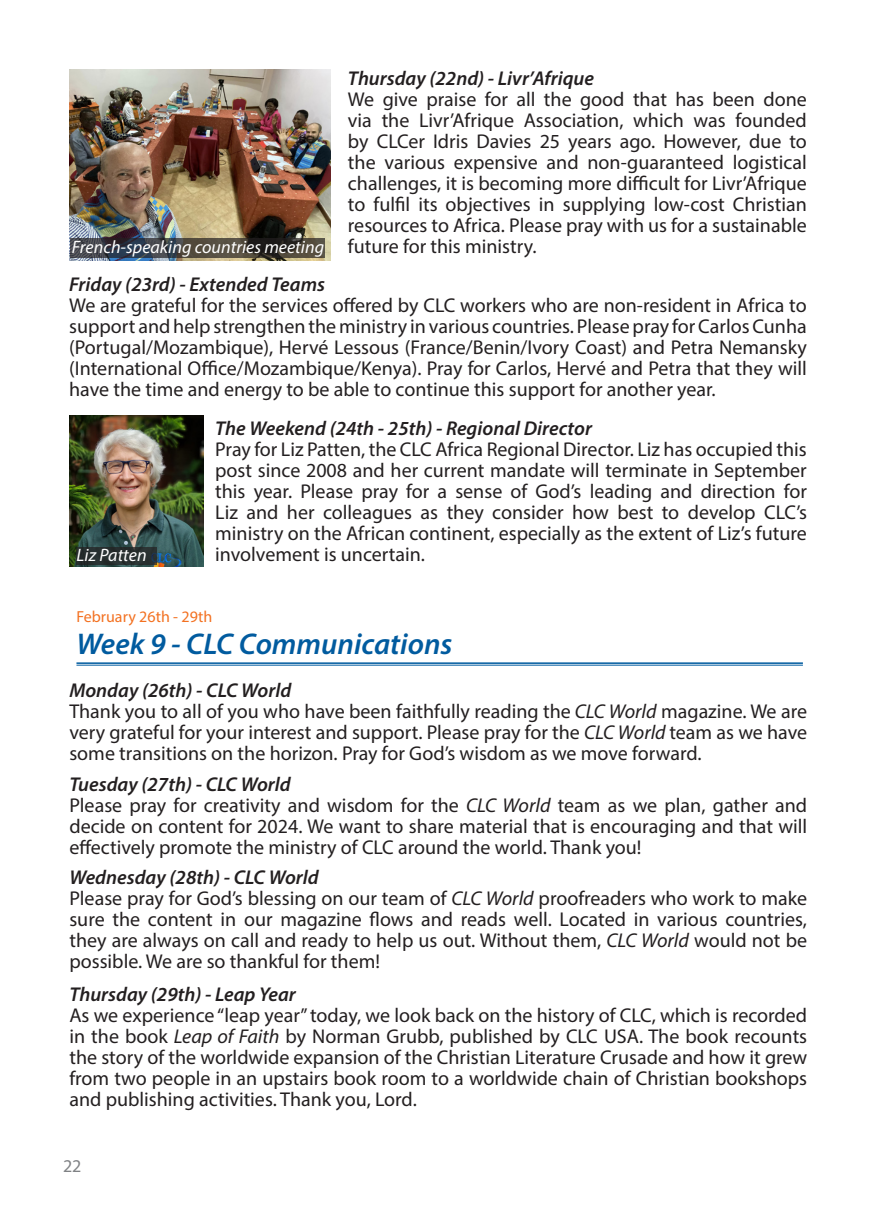
<style>
.page{position:relative;width:876px;height:1227px;background:#fff}
.page>*{position:absolute;margin:0;border:0;box-sizing:border-box;transform-origin:0 0}
.Weeks{font:italic 600 30px "Myriad Pro";color:#015b9f}
.Prayer_Points_Text{font:20px/21px "Myriad Pro";color:#231f20;text-align:justify}
.Prayer_Points_Text-2{font:italic 600 20px "Myriad Pro";color:#231f20}
.Countrys__publicatio{font:italic 18px "Myriad Pro";color:#fff}
.t1{font:18px "Myriad Pro";color:#808285}
.Weeks-2{font:16px "Myriad Pro";color:#f37121}
.s1{font-style:italic}
</style>
<div class="page">
<img style="left:69px;top:69px;width:262px;height:191px">
<svg style="left:70px;top:238px;width:255px;height:20px;background:#403f3e"></svg>
<img style="left:69px;top:415px;width:134px;height:152px">
<div style="left:76px;top:547px;width:81px;height:17px;background:#272f30"></div>
<hr style="left:76px;top:662px;width:726px;height:2px;background:#015b9f">
<hr style="left:76px;top:665px;width:726px;height:1px;background:#015b9f">
<p class="Countrys__publicatio" style="left:72px;top:236px;width:253px">French-speaking countries meeting</p>
<p class="Prayer_Points_Text-2" style="left:348px;top:65px;width:247px">Thursday (22nd) - Livr’Afrique</p>
<p class="Prayer_Points_Text" style="left:348px;top:88px;width:460px">We give praise for all the good that has been done via the Livr’Afrique Association, which was founded by CLCer Idris Davies 25 years ago. However, due to the various expensive and non-guaranteed logistical challenges, it is becoming more difficult for Livr’Afrique to fulfil its objectives in supplying low-cost Christian resources to Africa. Please pray with us for a sustainable future for this ministry.</p>
<p class="Prayer_Points_Text-2" style="left:69px;top:271px;width:257px">Friday (23rd) - Extended Teams</p>
<p class="Prayer_Points_Text" style="left:69px;top:294px;width:739px">We are grateful for the services offered by CLC workers who are non-resident in Africa to support and help strengthen the ministry in various countries. Please pray for Carlos Cunha (Portugal/Mozambique), Hervé Lessous (France/Benin/Ivory Coast) and Petra Nemansky (International Office/Mozambique/Kenya). Pray for Carlos, Hervé and Petra that they will have the time and energy to be able to continue this support for another year.</p>
<p class="Prayer_Points_Text-2" style="left:215px;top:415px;width:378px">The Weekend (24th - 25th) - Regional Director</p>
<p class="Prayer_Points_Text" style="left:215px;top:438px;width:593px">Pray for Liz Patten, the CLC Africa Regional Director. Liz has occupied this post since 2008 and her current mandate will terminate in September this year. Please pray for a sense of God’s leading and direction for Liz and her colleagues as they consider how best to develop CLC’s ministry on the African continent, especially as the extent of Liz’s future involvement is uncertain.</p>
<p class="Countrys__publicatio" style="left:77px;top:544px;width:71px">Liz Patten</p>
<p class="Weeks-2" style="left:76px;top:606px;width:137px">February 26th - 29th</p>
<p class="Weeks" style="left:76px;top:625px;width:377px">Week 9 - CLC Communications</p>
<p class="Prayer_Points_Text-2" style="left:69px;top:677px;width:223px">Monday (26th) - CLC World</p>
<p class="Prayer_Points_Text" style="left:69px;top:700px;width:739px">Thank you to all of you who have been faithfully reading the <span class="s1">CLC World</span> magazine. We are very grateful for your interest and support. Please pray for the <span class="s1">CLC World</span> team as we have some transitions on the horizon. Pray for God’s wisdom as we move forward.</p>
<p class="Prayer_Points_Text-2" style="left:69px;top:771px;width:223px">Tuesday (27th) - CLC World</p>
<p class="Prayer_Points_Text" style="left:69px;top:794px;width:739px">Please pray for creativity and wisdom for the <span class="s1">CLC World</span> team as we plan, gather and decide on content for 2024. We want to share material that is encouraging and that will effectively promote the ministry of CLC around the world. Thank you!</p>
<p class="Prayer_Points_Text-2" style="left:69px;top:865px;width:251px">Wednesday (28th) - CLC World</p>
<p class="Prayer_Points_Text" style="left:69px;top:887px;width:739px">Please pray for God’s blessing on our team of <span class="s1">CLC World</span> proofreaders who work to make sure the content in our magazine flows and reads well. Located in various countries, they are always on call and ready to help us out. Without them, <span class="s1">CLC World</span> would not be possible. We are so thankful for them!</p>
<p class="Prayer_Points_Text-2" style="left:69px;top:982px;width:228px">Thursday (29th) - Leap Year</p>
<p class="Prayer_Points_Text" style="left:69px;top:1004px;width:739px">As we experience “leap year” today, we look back on the history of CLC, which is recorded in the book <span class="s1">Leap of Faith</span> by Norman Grubb, published by CLC USA. The book recounts the story of the worldwide expansion of the Christian Literature Crusade and how it grew from two people in an upstairs book room to a worldwide chain of Christian bookshops and publishing activities. Thank you, Lord.</p>
<p class="t1" style="left:63px;top:1155px;width:20px">22</p>
</div>
